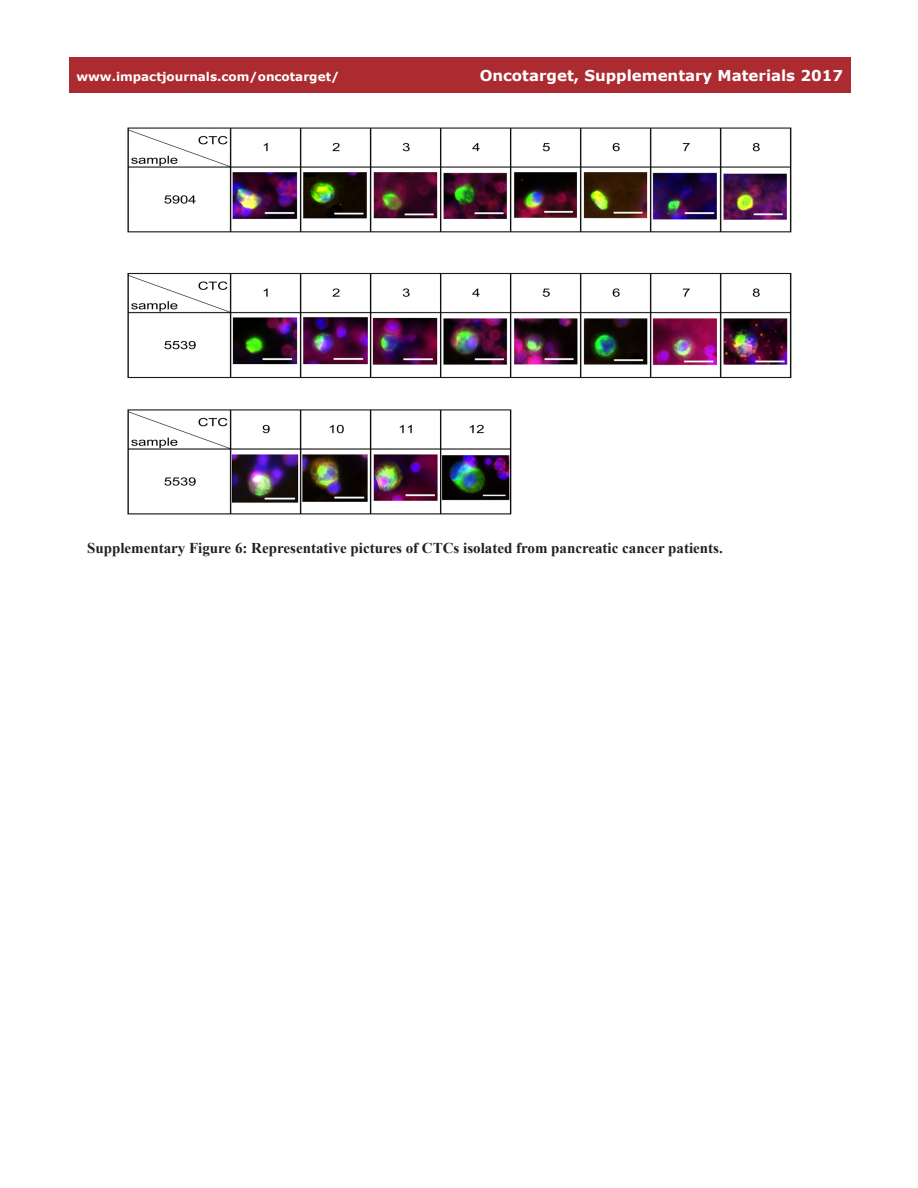
<style>
.page{position:relative;width:918px;height:1188px;background:#fff}
.page>*{position:absolute;margin:0;border:0;box-sizing:border-box;transform-origin:0 0}
.figuretext{font:700 15px "Times New Roman";color:#231f20}
.t1{font:700 15px "Verdana";color:#fff}
.t2{font:700 12px "Verdana";color:#fff}
</style>
<div class="page">
<div style="left:69px;top:57px;width:781px;height:36px;background:#ac2b31"></div>
<img style="left:127px;top:127px;width:665px;height:388px">
<p class="t2" style="left:76px;top:68px;width:264px">www.impactjournals.com/oncotarget/</p>
<p class="t1" style="left:480px;top:65px;width:365px">Oncotarget, Supplementary Materials 2017</p>
<p class="figuretext" style="left:87px;top:538px;width:637px">Supplementary Figure 6: Representative pictures of CTCs isolated from pancreatic cancer patients.</p>
</div>
